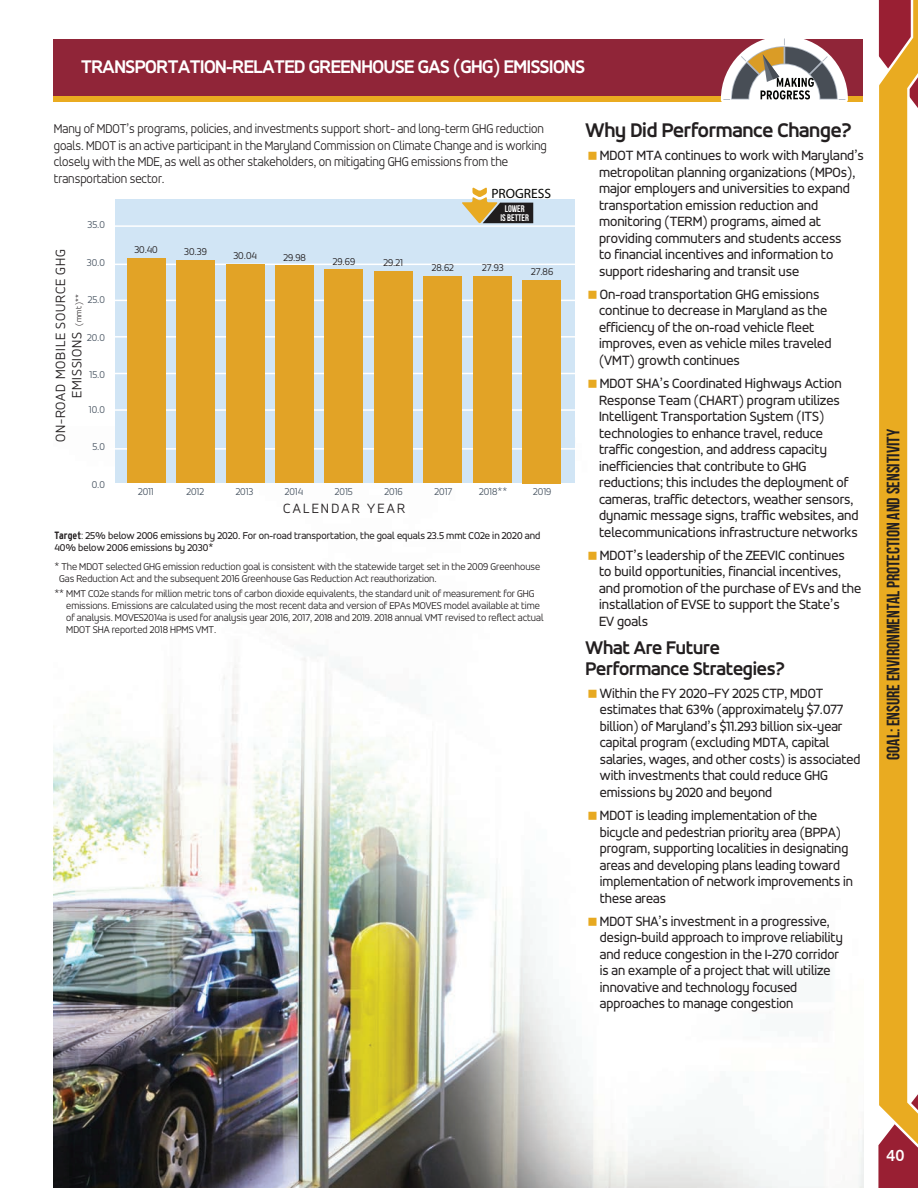
<style>
.page{position:relative;width:918px;height:1188px;background:#fff}
.page>*{position:absolute;margin:0;border:0;box-sizing:border-box;transform-origin:0 0}
.t1{font:700 21px "Accord Alt";letter-spacing:-.01em;color:#231f20}
.t2{font:700 19.5px "Accord Alt";letter-spacing:-.02em;color:#fff}
.t3{font:700 19.5px/21px "Accord Alt";letter-spacing:-.01em;color:#231f20}
.t4{font:700 18px "Bebas Neue";color:#231f20}
.t5{font:700 15px "News Gothic BT";color:#fff}
.t6{font:14.25px/16.5px "Accord Alt";color:#231f20}
.t7{font:300 14.25px/16.5px "Accord Alt";letter-spacing:.06em;color:#231f20;text-align:center}
.t8{font:300 14.25px "Accord Alt";letter-spacing:.16em;color:#231f20}
.t9{font:300 13.5px/16.5px "Accord Alt";color:#231f20;scale:.95 1}
.t10{font:13.5px "Bebas Neue";color:#040503}
.t11{font:300 10.5px/12px "Accord Alt";color:#231f20}
.t12{font:10.5px/12px "Accord Alt";color:#231f20}
.t13{font:300 10.5px "Accord Alt";color:#4b5764}
.t14{font:700 9.6px/8.9px "Bebas Neue";color:#fff;text-align:center}
.s1{font-size:8.25px}
.s2{font-family:"Interstate";font-weight:700;font-stretch:condensed}
.s3{font-weight:300}
</style>
<div class="page">
<svg style="left:878px;top:0;width:40px;height:1188px"></svg>
<div style="left:54px;top:93px;width:809px;height:9px;background:#eaab20"></div>
<img style="left:54px;top:426px;width:810px;height:762px">
<div style="left:54px;top:39px;width:809px;height:57px;background:#902538"></div>
<svg style="left:721px;top:38px;width:127px;height:64px"></svg>
<div style="left:115px;top:200px;width:459px;height:283px;background:#d1e5f5"></div>
<hr style="left:109px;top:225px;width:477px;height:2px;background:#fff">
<hr style="left:109px;top:264px;width:477px;height:1px;background:#fff">
<hr style="left:109px;top:300px;width:477px;height:1px;background:#fff">
<hr style="left:109px;top:336px;width:477px;height:2px;background:#fff">
<hr style="left:109px;top:373px;width:477px;height:1px;background:#fff">
<hr style="left:109px;top:409px;width:477px;height:2px;background:#fff">
<hr style="left:109px;top:448px;width:477px;height:2px;background:#fff">
<div style="left:324px;top:270px;width:38px;height:213px;background:#e2a326"></div>
<div style="left:127px;top:258px;width:38px;height:225px;background:#e2a326"></div>
<div style="left:177px;top:260px;width:38px;height:223px;background:#e2a326"></div>
<div style="left:226px;top:264px;width:38px;height:219px;background:#e2a326"></div>
<div style="left:276px;top:266px;width:38px;height:217px;background:#e2a326"></div>
<div style="left:374px;top:272px;width:38px;height:211px;background:#e2a326"></div>
<div style="left:424px;top:276px;width:38px;height:207px;background:#e2a326"></div>
<div style="left:474px;top:276px;width:38px;height:207px;background:#e2a326"></div>
<div style="left:523px;top:280px;width:38px;height:203px;background:#e2a326"></div>
<svg style="left:462px;top:187px;width:71px;height:36px"></svg>
<svg style="left:589px;top:551px;width:8px;height:9px"></svg>
<svg style="left:589px;top:689px;width:8px;height:8px"></svg>
<svg style="left:589px;top:812px;width:8px;height:8px"></svg>
<svg style="left:589px;top:917px;width:8px;height:8px"></svg>
<h2 class="t2" style="left:81px;top:55px;width:505px">TRANSPORTATION-RELATED GREENHOUSE GAS (GHG) EMISSIONS</h2>
<p class="t9" style="left:54px;top:121px;width:520px">Many of MDOT’s programs, policies, and investments support short- and long-term GHG reduction goals. MDOT is an active participant in the Maryland Commission on Climate Change and is working closely with the MDE, as well as other stakeholders, on mitigating GHG emissions from the transportation sector.</p>
<p class="t10" style="left:491px;top:185px;width:61px">PROGRESS</p>
<p class="t14" style="left:500px;top:204px;width:30px">LOWER<br>IS BETTER</p>
<p class="t13" style="left:87px;top:219px;width:19px">35.0</p>
<p class="t13" style="left:87px;top:256px;width:20px">30.0</p>
<p class="t13" style="left:88px;top:294px;width:19px">25.0</p>
<p class="t13" style="left:87px;top:331px;width:19px">20.0</p>
<p class="t13" style="left:90px;top:369px;width:17px">15.0</p>
<p class="t13" style="left:89px;top:403px;width:17px">10.0</p>
<p class="t13" style="left:92px;top:441px;width:14px">5.0</p>
<p class="t13" style="left:92px;top:478px;width:15px">0.0</p>
<p class="t11" style="left:134px;top:244px;width:25px">30.40</p>
<p class="t11" style="left:184px;top:245px;width:24px">30.39</p>
<p class="t7" style="left:52px;top:442px;width:194px;rotate:-90deg">ON-ROAD MOBILE SOURCE GHG<br>EMISSIONS <span class="s1">(mmt)**</span></p>
<p class="t11" style="left:233px;top:250px;width:25px">30.04</p>
<p class="t11" style="left:283px;top:251px;width:24px">29.98</p>
<p class="t11" style="left:333px;top:255px;width:24px">29.69</p>
<p class="t11" style="left:383px;top:257px;width:21px">29.21</p>
<p class="t11" style="left:432px;top:262px;width:24px">28.62</p>
<p class="t11" style="left:482px;top:262px;width:23px">27.93</p>
<p class="t11" style="left:531px;top:266px;width:24px">27.86</p>
<p class="t13" style="left:479px;top:485px;width:30px">2018**</p>
<p class="t13" style="left:138px;top:485px;width:17px">2011</p>
<p class="t13" style="left:186px;top:485px;width:19px">2012</p>
<p class="t12" style="left:54px;top:530px;width:488px"><span class="s2">Target</span><span class="s3">:</span> 25% below 2006 emissions by 2020. For on-road transportation, the goal equals 23.5 mmt CO2e in 2020 and<br>40% below 2006 emissions by 2030*</p>
<p class="t11" style="left:59px;top:561px;width:483px;text-indent:-5px">* The MDOT selected GHG emission reduction goal is consistent with the statewide target set in the 2009 Greenhouse<br>Gas Reduction Act and the subsequent 2016 Greenhouse Gas Reduction Act reauthorization.</p>
<p class="t11" style="left:66px;top:588px;width:479px;text-indent:-12px">** MMT CO2e stands for million metric tons of carbon dioxide equivalents, the standard unit of measurement for GHG emissions. Emissions are calculated using the most recent data and version of EPAs MOVES model available at time of analysis. MOVES2014a is used for analysis year 2016, 2017, 2018 and 2019. 2018 annual VMT revised to reflect actual MDOT SHA reported 2018 HPMS VMT.</p>
<p class="t13" style="left:236px;top:485px;width:19px">2013</p>
<p class="t13" style="left:335px;top:485px;width:19px">2015</p>
<p class="t13" style="left:285px;top:485px;width:20px">2014</p>
<p class="t13" style="left:385px;top:485px;width:20px">2016</p>
<p class="t13" style="left:435px;top:485px;width:19px">2017</p>
<p class="t13" style="left:533px;top:485px;width:20px">2019</p>
<p class="t8" style="left:283px;top:500px;width:123px">CALENDAR YEAR</p>
<h1 class="t1" style="left:586px;top:118px;width:267px">Why Did Performance Change?</h1>
<p class="t6" style="left:599px;top:147px;width:266px">MDOT MTA continues to work with Maryland’s metropolitan planning organizations (MPOs), major employers and universities to expand transportation emission reduction and monitoring (TERM) programs, aimed at providing commuters and students access<br>to financial incentives and information to support ridesharing and transit use</p>
<p class="t6" style="left:599px;top:286px;width:234px">On-road transportation GHG emissions continue to decrease in Maryland as the efficiency of the on-road vehicle fleet improves, even as vehicle miles traveled (VMT) growth continues</p>
<p class="t6" style="left:599px;top:375px;width:261px">MDOT SHA’s Coordinated Highways Action Response Team (CHART) program utilizes Intelligent Transportation System (ITS) technologies to enhance travel, reduce traffic congestion, and address capacity inefficiencies that contribute to GHG reductions; this includes the deployment of cameras, traffic detectors, weather sensors, dynamic message signs, traffic websites, and telecommunications infrastructure networks</p>
<p class="t6" style="left:599px;top:547px;width:264px">MDOT’s leadership of the ZEEVIC continues<br>to build opportunities, financial incentives, and promotion of the purchase of EVs and the installation of EVSE to support the State’s<br>EV goals</p>
<h2 class="t3" style="left:586px;top:637px;width:201px">What Are Future<br>Performance Strategies?</h2>
<p class="t6" style="left:600px;top:685px;width:262px">Within the FY 2020–FY 2025 CTP, MDOT estimates that 63% (approximately $7.077 billion) of Maryland’s $11.293 billion six-year capital program (excluding MDTA, capital salaries, wages, and other costs) is associated with investments that could reduce GHG emissions by 2020 and beyond</p>
<p class="t6" style="left:600px;top:807px;width:255px">MDOT is leading implementation of the bicycle and pedestrian priority area (BPPA) program, supporting localities in designating areas and developing plans leading toward implementation of network improvements in these areas</p>
<p class="t6" style="left:600px;top:913px;width:244px">MDOT SHA’s investment in a progressive, design-build approach to improve reliability and reduce congestion in the I-270 corridor is an example of a project that will utilize innovative and technology focused approaches to manage congestion</p>
<p class="t4" style="left:883px;top:760px;width:332px;rotate:-90deg">GOAL: ENSURE ENVIRONMENTAL PROTECTION AND SENSITIVITY</p>
<p class="t5" style="left:887px;top:1147px;width:20px">40</p>
</div>
